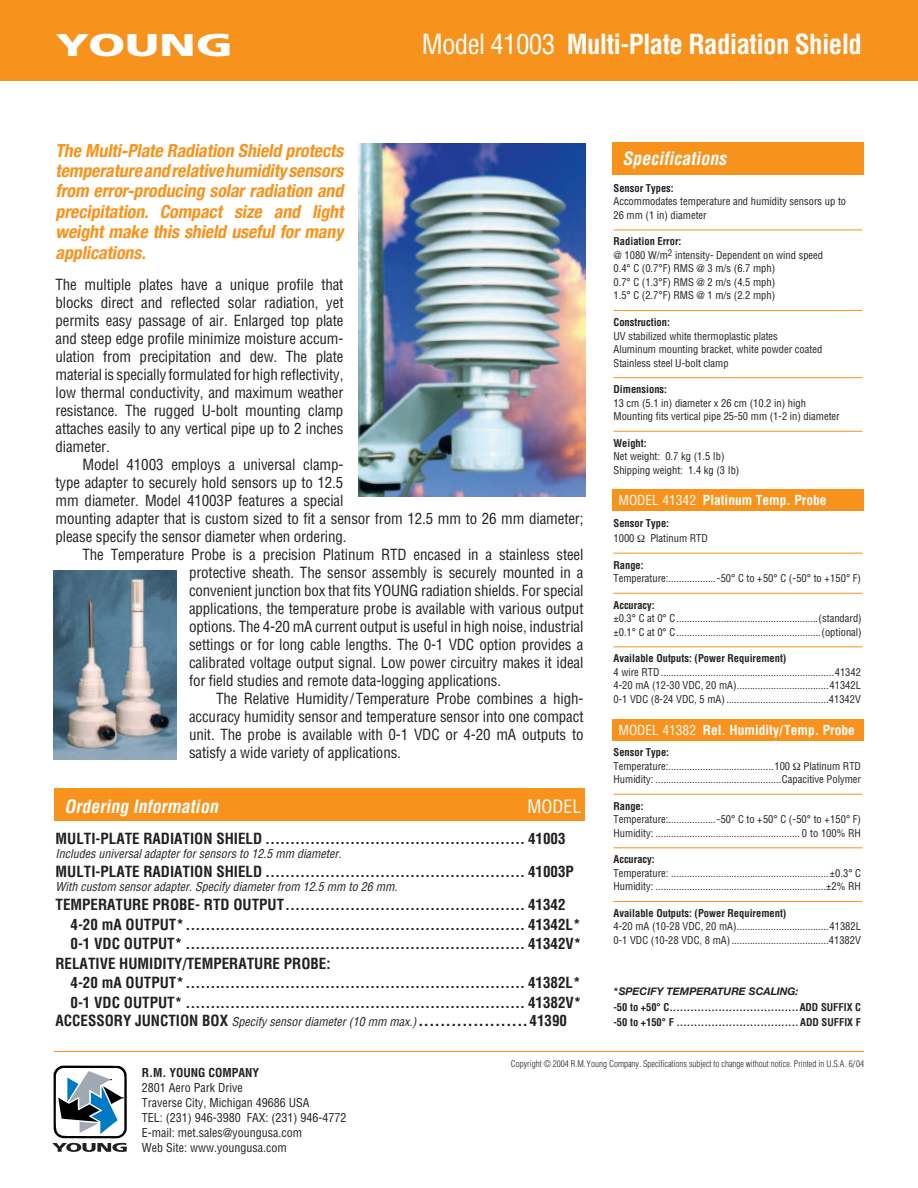
<style>
.page{position:relative;width:918px;height:1188px;background:#fff}
.page>*{position:absolute;margin:0;border:0;box-sizing:border-box;transform-origin:0 0}
.t1{font:900 31.5px "Frutiger";color:#fff;scale:1.5 1}
.t2{font:700 condensed 27px "Helvetica";letter-spacing:-.025em;color:#fff}
.t3{font:italic 700 condensed 18px/20.4px "Helvetica Neue";color:#f7931d;text-align:justify}
.t4{font:italic 700 condensed 18px "Helvetica";color:#fff}
.t5{font:condensed 18px "Helvetica";color:#fff}
.t6{font:condensed 15px/18px "Helvetica";letter-spacing:-.01em;color:#231f20;text-align:justify}
.t7{font:700 condensed 15px "Helvetica";color:#231f20}
.t8{font:700 condensed 13.5px "Helvetica";color:#fff}
.t9{font:italic condensed 12px "Helvetica";color:#231f20}
.t10{font:condensed 12px/15px "Helvetica";color:#231f20}
.t11{font:700 condensed 12px "Helvetica";color:#231f20}
.t12{font:condensed 10.5px/13.5px "Helvetica";color:#231f20}
.t13{font:700 condensed 10.5px/15px "Helvetica";color:#231f20}
.t14{font:italic 700 10.5px "Helvetica Neue";color:#231f20}
.t15{font:300 condensed 9px "Helvetica";color:#231f20}
.s1{font-weight:400}
.s2{font-weight:700}
.s3{font-family:"Times";font-stretch:normal}
.s4{font-weight:700;font-style:normal;font-size:15px}
.s5{font-weight:700;font-style:normal;font-size:16.5px}
</style>
<div class="page">
<hr style="left:614px;top:230px;width:248px;height:1px;background:#f7931d">
<hr style="left:614px;top:310px;width:248px;height:1px;background:#f7931d">
<hr style="left:614px;top:377px;width:248px;height:1px;background:#f7931d">
<hr style="left:614px;top:431px;width:248px;height:1px;background:#f7931d">
<hr style="left:614px;top:553px;width:248px;height:1px;background:#f7931d">
<hr style="left:614px;top:593px;width:248px;height:1px;background:#f7931d">
<hr style="left:614px;top:646px;width:248px;height:1px;background:#f7931d">
<hr style="left:614px;top:794px;width:248px;height:1px;background:#f7931d">
<hr style="left:614px;top:847px;width:248px;height:1px;background:#f7931d">
<hr style="left:614px;top:901px;width:248px;height:1px;background:#f7931d">
<div style="left:0;top:0;width:918px;height:81px;background:#f7931d"></div>
<div style="left:612px;top:142px;width:252px;height:33px;background:#f7931d"></div>
<div style="left:54px;top:788px;width:531px;height:32px;background:#f7931d"></div>
<hr style="left:54px;top:1051px;width:810px;height:1px;background:#f7931d">
<div style="left:612px;top:489px;width:252px;height:21px;background:#f7931d"></div>
<svg style="left:52px;top:1065px;width:75px;height:87px"></svg>
<img style="left:358px;top:143px;width:227px;height:353px">
<img style="left:53px;top:571px;width:124px;height:188px">
<div style="left:612px;top:719px;width:252px;height:22px;background:#f7931d"></div>
<h1 class="t1" style="left:56px;top:26px;width:120px">YOUNG</h1>
<h2 class="t2" style="left:422px;top:28px;width:442px"><span class="s1">Model 41003</span> Multi-Plate Radiation Shield</h2>
<h3 class="t3" style="left:56px;top:140px;width:293px">The Multi-Plate Radiation Shield protects temperature and relative humidity sensors from error-producing solar radiation and precipitation. Compact size and light weight make this shield useful for many applications.</h3>
<p class="t6" style="left:56px;top:276px;width:290px">The multiple plates have a unique profile that blocks direct and reflected solar radiation, yet permits easy passage of air. Enlarged top plate and steep edge profile minimize moisture accum&shy;ulation from precipitation and dew. The plate material is specially formulated for high reflectivity, low thermal conductivity, and maximum weather resistance. The rugged U-bolt mounting clamp attaches easily to any vertical pipe up to 2 inches diameter.</p>
<p class="t6" style="left:56px;top:456px;width:530px;text-align:left;text-indent:27px">Model 41003 employs a universal clamp-<br>type adapter to securely hold sensors up to 12.5<br>mm diameter. Model 41003P features a special<br>mounting adapter that is custom sized to fit a sensor from 12.5 mm to 26 mm diameter; please specify the sensor diameter when ordering.</p>
<p class="t6" style="left:189px;top:546px;width:396px;text-indent:-106px">The Temperature Probe is a precision Platinum RTD encased in a stainless steel protective sheath. The sensor assembly is securely mounted in a convenient junction box that fits YOUNG radiation shields. For special applications, the temperature probe is available with various output options. The 4-20 mA current output is useful in high noise, industrial settings or for long cable lengths. The 0-1 VDC option provides a calibrated voltage output signal. Low power circuitry makes it ideal for field studies and remote data-logging applications.</p>
<h3 class="t6" style="left:189px;top:690px;width:396px;text-indent:27px">The Relative Humidity/ Temperature Probe combines a high&shy;accuracy humidity sensor and temperature sensor into one compact unit. The probe is available with 0-1 VDC or 4-20 mA outputs to satisfy a wide variety of applications.</h3>
<h3 class="t4" style="left:622px;top:148px;width:109px">Specifications</h3>
<p class="t13" style="left:614px;top:180px;width:62px">Sensor Types:</p>
<p class="t12" style="left:614px;top:195px;width:234px">Accommodates temperature and humidity sensors up to<br>26 mm (1 in) diameter</p>
<p class="t12" style="left:614px;top:235px;width:211px"><span class="s2">Radiation Error:<br></span>@ 1080 W/m<sup>2</sup> intensity- Dependent on wind speed<br>0.4° C (0.7°F) RMS @ 3 m/s (6.7 mph)<br>0.7° C (1.3°F) RMS @ 2 m/s (4.5 mph)<br>1.5° C (2.7°F) RMS @ 1 m/s (2.2 mph)</p>
<p class="t13" style="left:614px;top:315px;width:58px">Construction:</p>
<p class="t12" style="left:614px;top:329px;width:210px">UV stabilized white thermoplastic plates<br>Aluminum mounting bracket, white powder coated<br>Stainless steel U-bolt clamp</p>
<p class="t13" style="left:614px;top:382px;width:55px">Dimensions:</p>
<p class="t12" style="left:614px;top:396px;width:228px">13 cm (5.1 in) diameter x 26 cm (10.2 in) high<br>Mounting fits vertical pipe 25-50 mm (1-2 in) diameter</p>
<p class="t13" style="left:614px;top:435px;width:35px">Weight:</p>
<p class="t12" style="left:614px;top:450px;width:127px">Net weight: 0.7 kg (1.5 Ib)<br>Shipping weight: 1.4 kg (3 Ib)</p>
<p class="t8" style="left:619px;top:492px;width:210px"><span class="s1">MODEL 41342</span> Platinum Temp. Probe</p>
<p class="t12" style="left:614px;top:516px;width:96px;line-height:14.5px"><span class="s2">Sensor Type:<br></span>1000 <span class="s3">Ω</span> Platinum RTD</p>
<p class="t13" style="left:614px;top:557px;width:32px">Range:</p>
<p class="t12" style="left:614px;top:571px;width:249px">Temperature:..................-50° C to +50° C (-50° to +150° F)</p>
<p class="t13" style="left:614px;top:597px;width:43px">Accuracy:</p>
<p class="t12" style="left:614px;top:611px;width:250px">±0.3° C at 0° C......................................................(standard) ±0.1° C at 0° C.......................................................(optional)</p>
<p class="t13" style="left:614px;top:651px;width:174px">Available Outputs: (Power Requirement)</p>
<p class="t12" style="left:614px;top:665px;width:249px;text-align:justify">4 wire RTD..................................................................41342<br>4-20 mA (12-30 VDC, 20 mA)...................................41342L 0-1 VDC (8-24 VDC, 5 mA).......................................41342V</p>
<p class="t8" style="left:619px;top:722px;width:238px"><span class="s1">MODEL 41382</span> Rel. Humidity/Temp. Probe</p>
<p class="t12" style="left:614px;top:745px;width:249px"><span class="s2">Sensor Type:<br></span>Temperature:........................................100 <span class="s3">Ω</span> Platinum RTD<br>Humidity: ................................................Capacitive Polymer</p>
<p class="t13" style="left:614px;top:798px;width:32px">Range:</p>
<p class="t12" style="left:614px;top:812px;width:249px">Temperature:..................-50° C to +50° C (-50° to +150° F)<br>Humidity: ....................................................... 0 to 100% RH</p>
<p class="t13" style="left:614px;top:852px;width:43px">Accuracy:</p>
<p class="t12" style="left:614px;top:866px;width:249px">Temperature: ............................................................±0.3° C<br>Humidity: .................................................................±2% RH</p>
<p class="t13" style="left:614px;top:906px;width:174px">Available Outputs: (Power Requirement)</p>
<p class="t12" style="left:614px;top:920px;width:249px">4-20 mA (10-28 VDC, 20 mA)...................................41382L<br>0-1 VDC (10-28 VDC, 8 mA).....................................41382V</p>
<h3 class="t4" style="left:64px;top:796px;width:159px">Ordering Information</h3>
<h3 class="t5" style="left:528px;top:795px;width:55px">MODEL</h3>
<h3 class="t7" style="left:56px;top:830px;width:511px">MULTI-PLATE RADIATION SHIELD .................................................... 41003</h3>
<p class="t9" style="left:56px;top:846px;width:287px">Includes universal adapter for sensors to 12.5 mm diameter.</p>
<h3 class="t7" style="left:56px;top:863px;width:520px">MULTI-PLATE RADIATION SHIELD .................................................... 41003P</h3>
<p class="t9" style="left:56px;top:879px;width:343px">With custom sensor adapter. Specify diameter from 12.5 mm to 26 mm.</p>
<h3 class="t7" style="left:56px;top:896px;width:511px">TEMPERATURE PROBE- RTD OUTPUT................................................ 41342</h3>
<h3 class="t7" style="left:70px;top:915px;width:511px">4-20 mA OUTPUT*.................................................................... 41342L*</h3>
<h3 class="t7" style="left:70px;top:935px;width:512px">0-1 VDC OUTPUT* .................................................................... 41342V*</h3>
<h3 class="t7" style="left:56px;top:954px;width:277px">RELATIVE HUMIDITY/TEMPERATURE PROBE:</h3>
<h3 class="t7" style="left:70px;top:974px;width:511px">4-20 mA OUTPUT*.................................................................... 41382L*</h3>
<h3 class="t7" style="left:70px;top:993px;width:512px">0-1 VDC OUTPUT* .................................................................... 41382V*</h3>
<p class="t9" style="left:56px;top:1014px;width:513px"><span class="s4">ACCESSORY JUNCTION BOX</span> Specify sensor diameter (10 mm max.)<span class="s5">....................</span><span class="s4">41390</span></p>
<p class="t14" style="left:614px;top:985px;width:186px">*SPECIFY TEMPERATURE SCALING:</p>
<p class="t13" style="left:614px;top:1000px;width:249px">-50 to +50° C.....................................ADD SUFFIX C -50 to +150° F ................................... ADD SUFFIX F</p>
<p class="t15" style="left:511px;top:1058px;width:355px">Copyright © 2004 R.M. Young Company. Specifications subject to change without notice. Printed in U.S.A. 6/04</p>
<p class="t11" style="left:142px;top:1065px;width:119px">R.M. YOUNG COMPANY</p>
<p class="t10" style="left:142px;top:1079px;width:206px">2801 Aero Park Drive<br>Traverse City, Michigan 49686 USA<br>TEL: (231) 946-3980 FAX: (231) 946-4772<br>E-mail: met.sales@youngusa.com<br>Web Site: www.youngusa.com</p>
</div>
